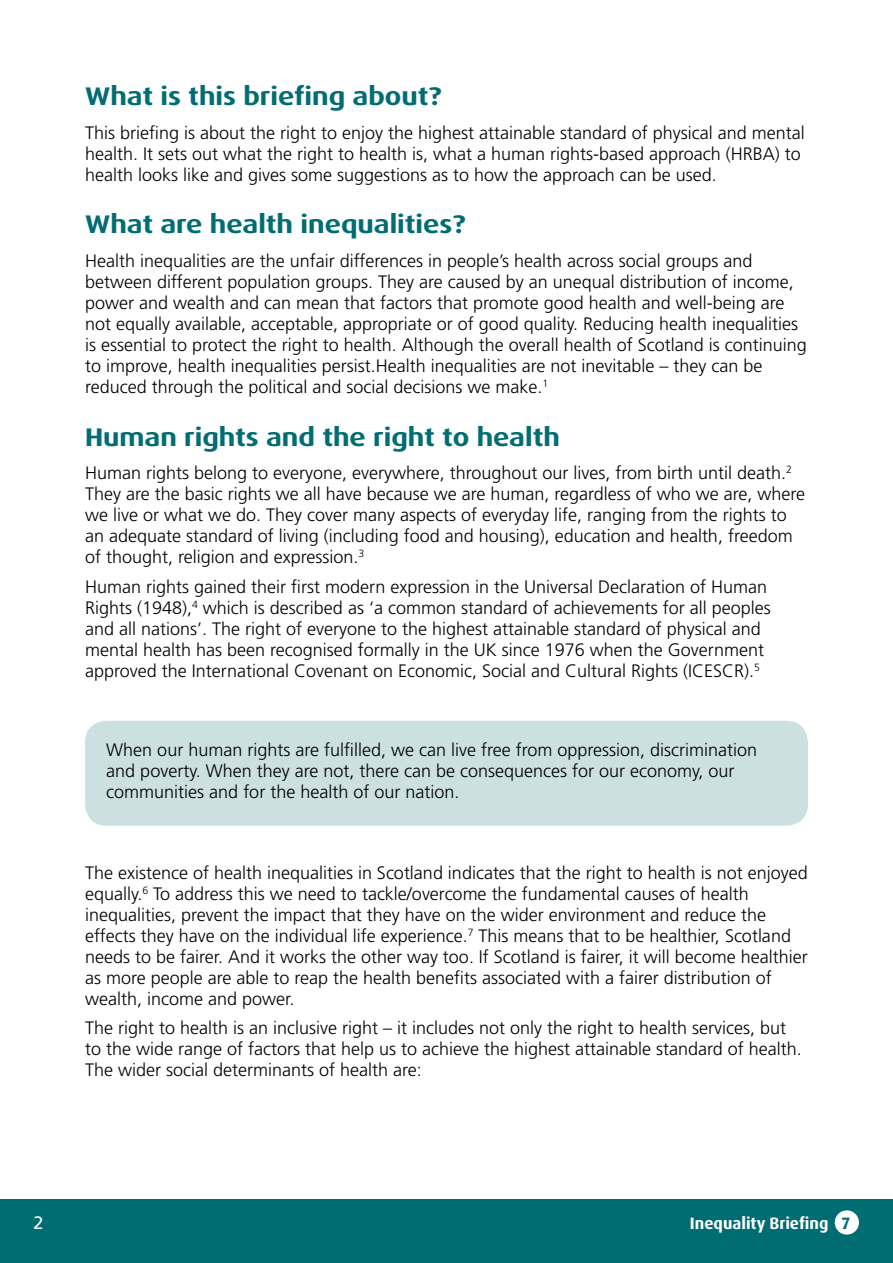
<style>
.page{position:relative;width:893px;height:1263px;background:#fff}
.page>*{position:absolute;margin:0;border:0;box-sizing:border-box;transform-origin:0 0}
.A_head{font:700 expanded 25.5px "Dax OT";color:#006d73}
.Body_text{font:300 18px/21px "Frutiger LT Std";color:#000}
.t1{font:18px "Frutiger LT Std";color:#fff}
.t2{font:700 16.5px "Dax OT";color:#fff}
.s1{color:#006d73}
</style>
<div class="page">
<div style="left:0;top:1199px;width:893px;height:64px;background:#006d73"></div>
<div style="left:835px;top:1210px;width:24px;height:24px;background:#fff;border-radius:50%"></div>
<div style="left:85px;top:721px;width:723px;height:105px;background:#ccdfe1;border-radius:21px"></div>
<h2 class="A_head" style="left:85px;top:80px;width:358px">What is this briefing about?</h2>
<p class="Body_text" style="left:85px;top:122px;width:721px">This briefing is about the right to enjoy the highest attainable standard of physical and mental health. It sets out what the right to health is, what a human rights-based approach (HRBA) to health looks like and gives some suggestions as to how the approach can be used.</p>
<h2 class="A_head" style="left:85px;top:208px;width:382px">What are health inequalities?</h2>
<p class="Body_text" style="left:85px;top:251px;width:723px">Health inequalities are the unfair differences in people’s health across social groups and between different population groups. They are caused by an unequal distribution of income, power and wealth and can mean that factors that promote good health and well-being are not equally available, acceptable, appropriate or of good quality. Reducing health inequalities is essential to protect the right to health. Although the overall health of Scotland is continuing to improve, health inequalities persist.Health inequalities are not inevitable – they can be reduced through the political and social decisions we make.<sup>1</sup></p>
<h2 class="A_head" style="left:85px;top:420px;width:476px">Human rights and the right to health</h2>
<p class="Body_text" style="left:85px;top:463px;width:722px">Human rights belong to everyone, everywhere, throughout our lives, from birth until death.<sup>2<br></sup>They are the basic rights we all have because we are human, regardless of who we are, where we live or what we do. They cover many aspects of everyday life, ranging from the rights to an adequate standard of living (including food and housing), education and health, freedom of thought, religion and expression.<sup>3</sup></p>
<p class="Body_text" style="left:85px;top:576px;width:687px">Human rights gained their first modern expression in the Universal Declaration of Human Rights (1948),<sup>4</sup> which is described as ‘a common standard of achievements for all peoples and all nations’. The right of everyone to the highest attainable standard of physical and mental health has been recognised formally in the UK since 1976 when the Government approved the International Covenant on Economic, Social and Cultural Rights (ICESCR).<sup>5</sup></p>
<p class="Body_text" style="left:106px;top:739px;width:652px">When our human rights are fulfilled, we can live free from oppression, discrimination and poverty. When they are not, there can be consequences for our economy, our communities and for the health of our nation.</p>
<p class="Body_text" style="left:85px;top:862px;width:724px">The existence of health inequalities in Scotland indicates that the right to health is not enjoyed equally.<sup>6</sup> To address this we need to tackle/overcome the fundamental causes of health inequalities, prevent the impact that they have on the wider environment and reduce the effects they have on the individual life experience.<sup>7</sup> This means that to be healthier, Scotland needs to be fairer. And it works the other way too. If Scotland is fairer, it will become healthier as more people are able to reap the health benefits associated with a fairer distribution of wealth, income and power.</p>
<p class="Body_text" style="left:85px;top:1018px;width:718px">The right to health is an inclusive right – it includes not only the right to health services, but to the wide range of factors that help us to achieve the highest attainable standard of health.<br>The wider social determinants of health are:</p>
<p class="t1" style="left:33px;top:1212px;width:12px">2</p>
<p class="t2" style="left:690px;top:1212px;width:162px">Inequality Briefing <span class="s1">7</span></p>
</div>
